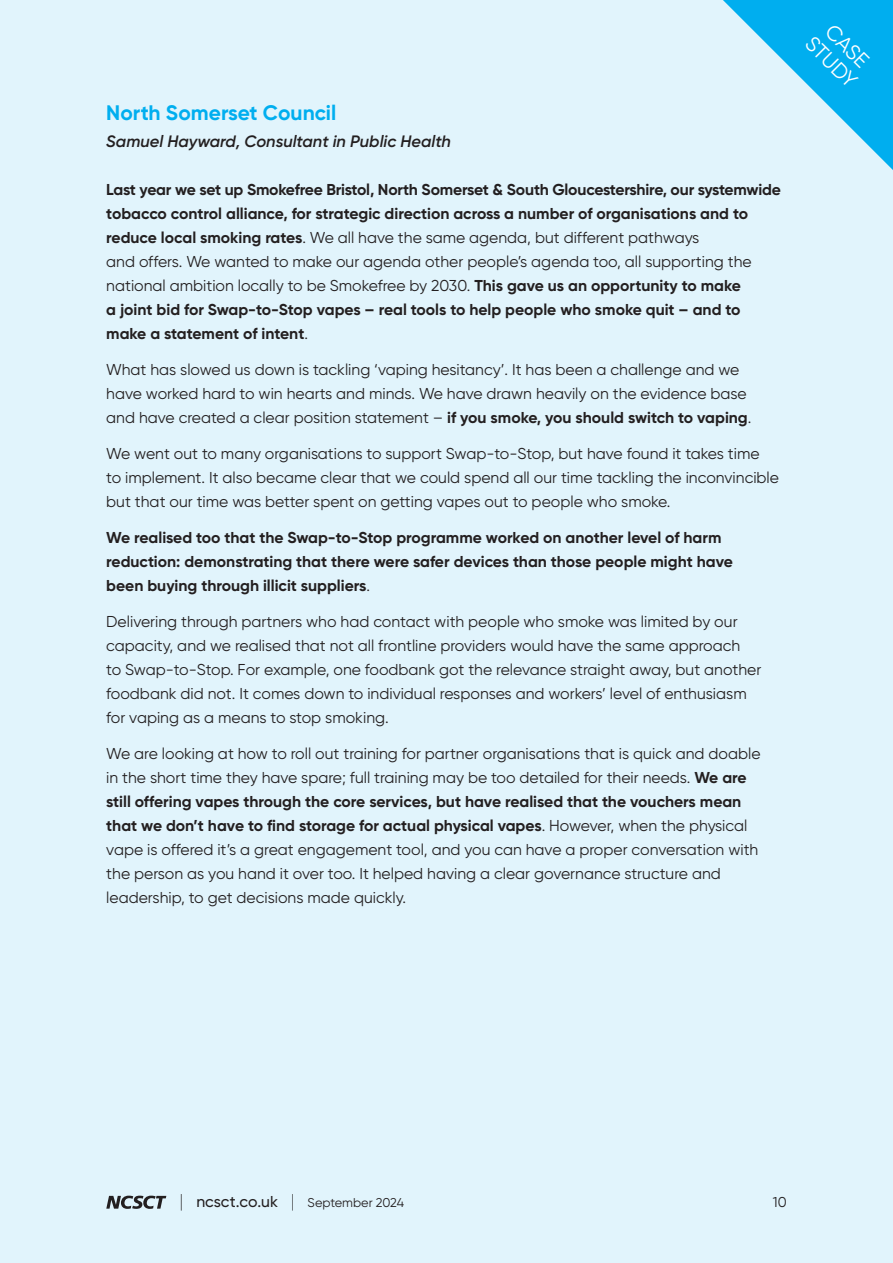
<style>
.page{position:relative;width:893px;height:1263px;background:#e1f4fc}
.page>*{position:absolute;margin:0;border:0;box-sizing:border-box;transform-origin:0 0}
.t1{font:700 21px "Gilroy";color:#00aeef}
.t2{font:21px/22.5px "Gilroy";color:#fff}
.t3{font:italic 600 16.5px "Gilroy";color:#231f20}
.t4{font:15.75px/24px "Gilroy";color:#231f20}
.t5{font:700 15.75px/24px "Gilroy";color:#231f20}
.t6{font:14.25px "Gilroy";color:#231f20}
.t7{font:12.75px "Gilroy";color:#231f20}
.s1{font-weight:400}
.s2{font-weight:700}
.s3{font-weight:200;font-size:18px}
.s4{font-weight:500;font-size:15.75px}
</style>
<div class="page">
<svg style="left:106px;top:1195px;width:60px;height:14px"></svg>
<svg style="left:723px;top:0;width:170px;height:170px"></svg>
<h1 class="t1" style="left:106px;top:100px;width:232px">North Somerset Council</h1>
<p class="t3" style="left:106px;top:131px;width:346px">Samuel Hayward, Consultant in Public Health</p>
<p class="t5" style="left:106px;top:178px;width:676px">Last year we set up Smokefree Bristol, North Somerset &amp; South Gloucestershire, our systemwide tobacco control alliance, for strategic direction across a number of organisations and to reduce local smoking rates<span class="s1">. We all have the same agenda, but different pathways<br>and offers. We wanted to make our agenda other people’s agenda too, all supporting the national ambition locally to be Smokefree by 2030.</span> This gave us an opportunity to make<br>a joint bid for Swap-to-Stop vapes – real tools to help people who smoke quit – and to make a statement of intent<span class="s1">.</span></p>
<p class="t4" style="left:106px;top:358px;width:647px">What has slowed us down is tackling ‘vaping hesitancy’. It has been a challenge and we have worked hard to win hearts and minds. We have drawn heavily on the evidence base and have created a clear position statement – <span class="s2">if you smoke, you should switch to vaping</span>.</p>
<p class="t4" style="left:106px;top:442px;width:674px">We went out to many organisations to support Swap-to-Stop, but have found it takes time<br>to implement. It also became clear that we could spend all our time tackling the inconvincible but that our time was better spent on getting vapes out to people who smoke.</p>
<p class="t5" style="left:106px;top:526px;width:628px">We realised too that the Swap-to-Stop programme worked on another level of harm reduction: demonstrating that there were safer devices than those people might have been buying through illicit suppliers<span class="s1">.</span></p>
<p class="t4" style="left:106px;top:610px;width:656px">Delivering through partners who had contact with people who smoke was limited by our capacity, and we realised that not all frontline providers would have the same approach<br>to Swap-to-Stop. For example, one foodbank got the relevance straight away, but another foodbank did not. It comes down to individual responses and workers’ level of enthusiasm for vaping as a means to stop smoking.</p>
<p class="t4" style="left:106px;top:742px;width:656px">We are looking at how to roll out training for partner organisations that is quick and doable in the short time they have spare; full training may be too detailed for their needs. <span class="s2">We are still offering vapes through the core services, but have realised that the vouchers mean that we don’t have to find storage for actual physical vapes</span>. However, when the physical vape is offered it’s a great engagement tool, and you can have a proper conversation with the person as you hand it over too. It helped having a clear governance structure and leadership, to get decisions made quickly.</p>
<h1 class="t2" style="left:833px;top:15px;width:65px;rotate:45deg">CASE<br>STUDY</h1>
<p class="t7" style="left:180px;top:1194px;width:226px"><span class="s3">|</span> <span class="s4">ncsct.co.uk</span> <span class="s3">|</span> September 2024</p>
<p class="t6" style="left:773px;top:1193px;width:15px">10</p>
</div>
